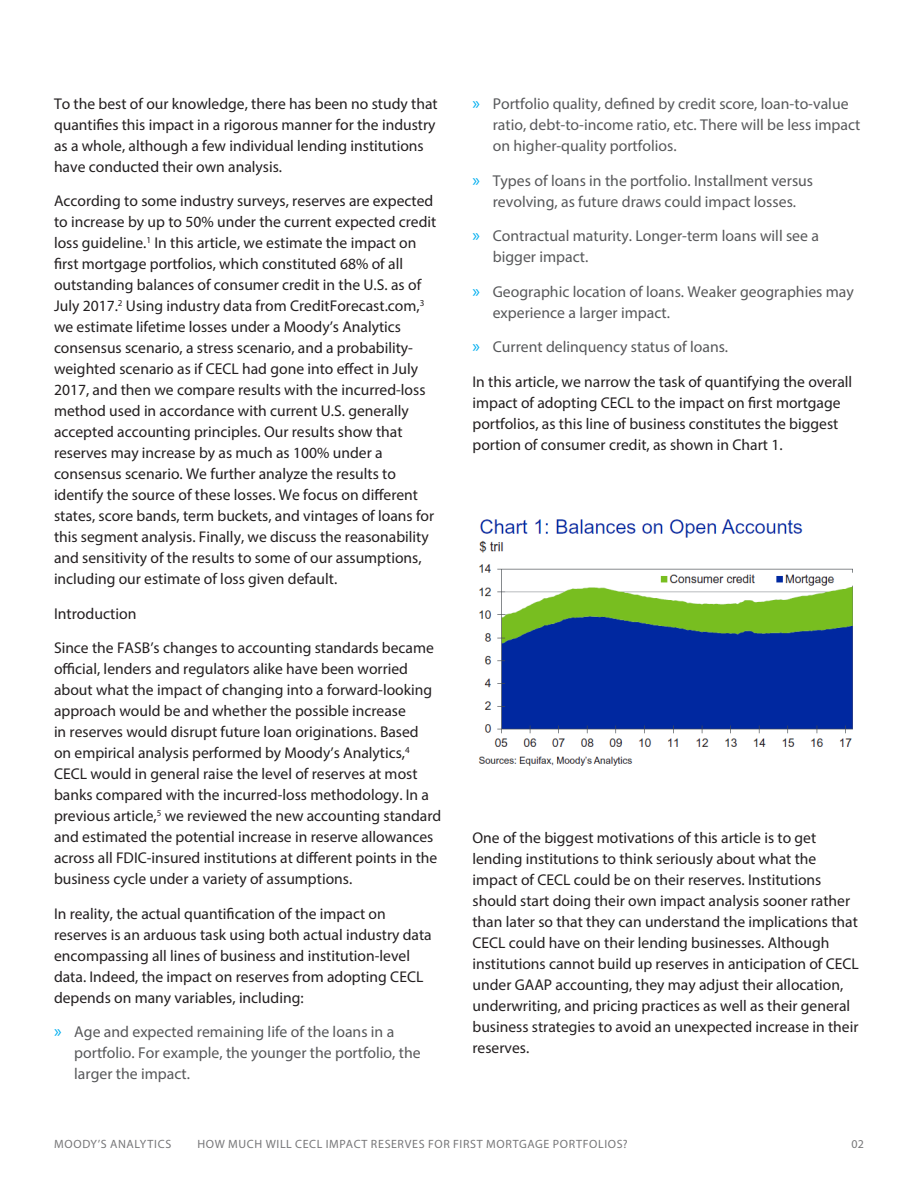
<style>
.page{position:relative;width:918px;height:1188px;background:#fff}
.page>*{position:absolute;margin:0;border:0;box-sizing:border-box;transform-origin:0 0}
.t1{font:15.75px/21px "Myriad Pro";color:#57585a}
.Body_Text{font:15.75px "Myriad Pro";color:#231f20}
.Body_Text-2{font:15.6px/21px "Myriad Pro";color:#231f20}
.Aligned_-_Left{font:12px "Myriad Pro";letter-spacing:.055em;color:#777779}
.Footer_-_page{font:12px "Myriad Pro";color:#777779}
.s1{font-size:18px;color:#00aeef}
</style>
<div class="page">
<img style="left:478px;top:519px;width:375px;height:247px">
<p class="Body_Text-2" style="left:54px;top:93px;width:385px">To the best of our knowledge, there has been no study that quantifies this impact in a rigorous manner for the industry as a whole, although a few individual lending institutions have conducted their own analysis.</p>
<p class="Body_Text-2" style="left:54px;top:190px;width:384px">According to some industry surveys, reserves are expected to increase by up to 50% under the current expected credit loss guideline.<sup>1</sup> In this article, we estimate the impact on first mortgage portfolios, which constituted 68% of all outstanding balances of consumer credit in the U.S. as of July 2017.<sup>2</sup> Using industry data from CreditForecast.com,<sup>3 </sup>we estimate lifetime losses under a Moody’s Analytics consensus scenario, a stress scenario, and a probability&shy;weighted scenario as if CECL had gone into effect in July 2017, and then we compare results with the incurred-loss method used in accordance with current U.S. generally accepted accounting principles. Our results show that reserves may increase by as much as 100% under a consensus scenario. We further analyze the results to identify the source of these losses. We focus on different states, score bands, term buckets, and vintages of loans for this segment analysis. Finally, we discuss the reasonability and sensitivity of the results to some of our assumptions, including our estimate of loss given default.</p>
<p class="Body_Text" style="left:54px;top:604px;width:84px">Introduction</p>
<p class="Body_Text-2" style="left:54px;top:637px;width:389px">Since the FASB’s changes to accounting standards became official, lenders and regulators alike have been worried about what the impact of changing into a forward-looking approach would be and whether the possible increase<br>in reserves would disrupt future loan originations. Based<br>on empirical analysis performed by Moody’s Analytics,<sup>4<br></sup>CECL would in general raise the level of reserves at most banks compared with the incurred-loss methodology. In a previous article,<sup>5</sup> we reviewed the new accounting standard and estimated the potential increase in reserve allowances across all FDIC-insured institutions at different points in the business cycle under a variety of assumptions.</p>
<p class="Body_Text-2" style="left:54px;top:903px;width:379px">In reality, the actual quantification of the impact on reserves is an arduous task using both actual industry data encompassing all lines of business and institution-level data. Indeed, the impact on reserves from adopting CECL depends on many variables, including:</p>
<p class="t1" style="left:74px;top:1021px;width:348px;text-indent:-20px"><span class="s1">»</span> Age and expected remaining life of the loans in a portfolio. For example, the younger the portfolio, the larger the impact.</p>
<p class="t1" style="left:493px;top:93px;width:369px;text-indent:-20px"><span class="s1">»</span> Portfolio quality, defined by credit score, loan-to-value ratio, debt-to-income ratio, etc. There will be less impact on higher-quality portfolios.</p>
<p class="t1" style="left:472px;top:169px;width:342px;text-align:center"><span class="s1">»</span> Types of loans in the portfolio. Installment versus revolving, as future draws could impact losses.</p>
<p class="t1" style="left:493px;top:225px;width:328px;text-indent:-20px"><span class="s1">»</span> Contractual maturity. Longer-term loans will see a bigger impact.</p>
<p class="t1" style="left:493px;top:280px;width:363px;text-indent:-20px"><span class="s1">»</span> Geographic location of loans. Weaker geographies may experience a larger impact.</p>
<p class="t1" style="left:472px;top:336px;width:257px"><span class="s1">»</span> Current delinquency status of loans.</p>
<p class="Body_Text-2" style="left:472px;top:371px;width:381px">In this article, we narrow the task of quantifying the overall impact of adopting CECL to the impact on first mortgage portfolios, as this line of business constitutes the biggest portion of consumer credit, as shown in Chart 1.</p>
<p class="Body_Text-2" style="left:472px;top:827px;width:388px">One of the biggest motivations of this article is to get lending institutions to think seriously about what the impact of CECL could be on their reserves. Institutions should start doing their own impact analysis sooner rather than later so that they can understand the implications that CECL could have on their lending businesses. Although institutions cannot build up reserves in anticipation of CECL under GAAP accounting, they may adjust their allocation, underwriting, and pricing practices as well as their general business strategies to avoid an unexpected increase in their reserves.</p>
<p class="Aligned_-_Left" style="left:54px;top:1136px;width:119px">MOODY’S ANALYTICS</p>
<p class="Aligned_-_Left" style="left:197px;top:1136px;width:76px">How Much Will</p>
<p class="Aligned_-_Left" style="left:295px;top:1136px;width:59px">CECL Impact</p>
<p class="Aligned_-_Left" style="left:371px;top:1136px;width:15px">Reser</p>
<p class="Aligned_-_Left" style="left:405px;top:1136px;width:56px">ves for First</p>
<p class="Aligned_-_Left" style="left:486px;top:1136px;width:19px">Mort</p>
<p class="Aligned_-_Left" style="left:519px;top:1136px;width:42px">gage Port</p>
<p class="Aligned_-_Left" style="left:583px;top:1136px;width:14px">folios</p>
<p class="Aligned_-_Left" style="left:623px;top:1136px;width:6px">?</p>
<p class="Footer_-_page" style="left:851px;top:1136px;width:14px">02</p>
</div>
